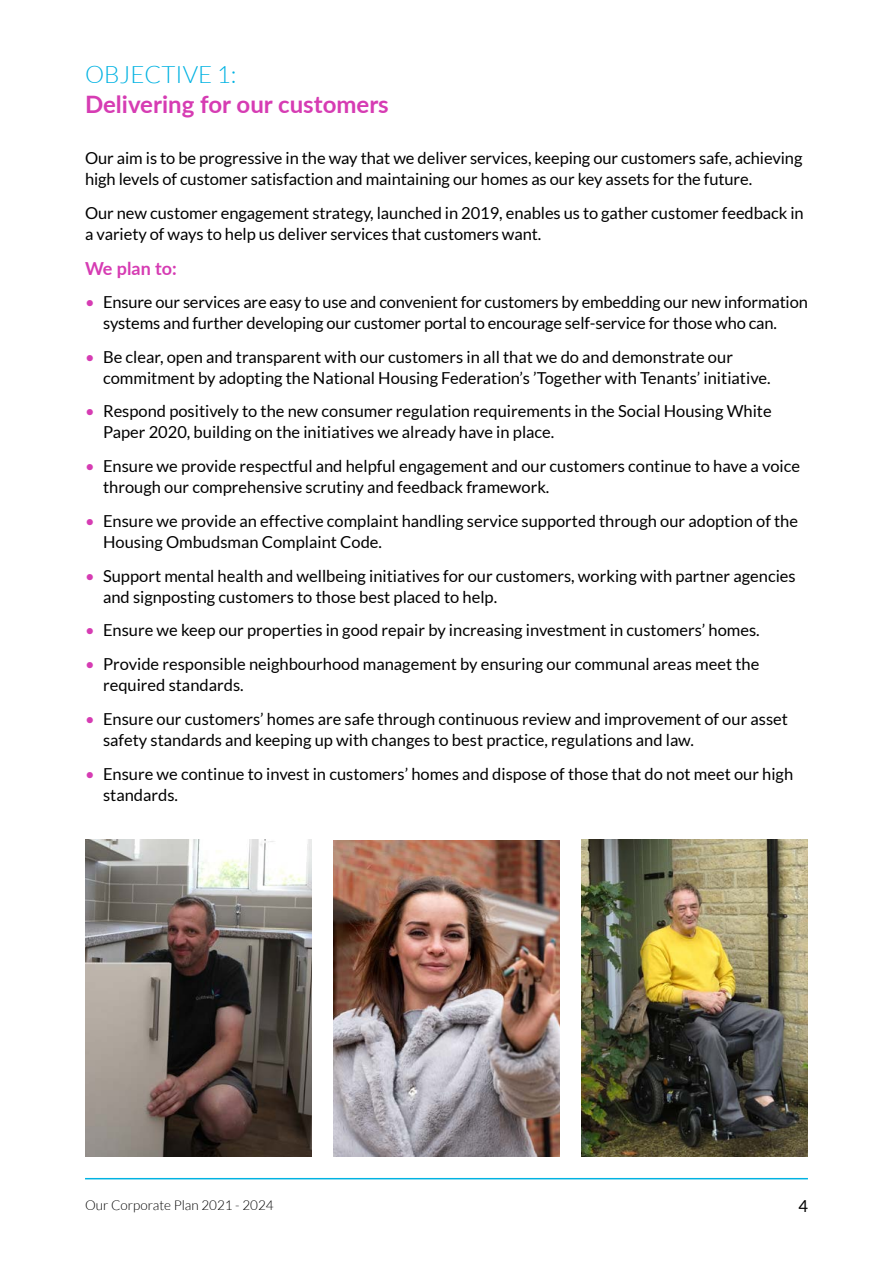
<style>
.page{position:relative;width:893px;height:1263px;background:#fff}
.page>*{position:absolute;margin:0;border:0;box-sizing:border-box;transform-origin:0 0}
.t1{font:700 24px "Lato";color:#d63cb3}
.t2{font:300 24px "Lato";color:#00b2e2}
.t3{font:700 18px "Lato";color:#d63cb3}
.t4{font:16.5px/21px "Lato";color:#000}
.t5{font:300 13.5px "Lato";color:#000}
.s1{color:#d63cb3}
</style>
<div class="page">
<hr style="left:85px;top:1178px;width:723px;height:1px;background:#00b2e2">
<img style="left:581px;top:840px;width:227px;height:317px">
<img style="left:85px;top:840px;width:227px;height:317px">
<img style="left:333px;top:840px;width:227px;height:317px">
<h1 class="t2" style="left:85px;top:62px;width:153px">OBJECTIVE 1:</h1>
<h1 class="t1" style="left:85px;top:87px;width:305px">Delivering for our customers</h1>
<p class="t4" style="left:85px;top:147px;width:719px">Our aim is to be progressive in the way that we deliver services, keeping our customers safe, achieving high levels of customer satisfaction and maintaining our homes as our key assets for the future.</p>
<p class="t4" style="left:85px;top:202px;width:720px">Our new customer engagement strategy, launched in 2019, enables us to gather customer feedback in a variety of ways to help us deliver services that customers want.</p>
<p class="t3" style="left:85px;top:255px;width:93px">We plan to:</p>
<p class="t4" style="left:103px;top:291px;width:706px;text-indent:-18px"><span class="s1">•</span> Ensure our services are easy to use and convenient for customers by embedding our new information systems and further developing our customer portal to encourage self-service for those who can.</p>
<p class="t4" style="left:103px;top:346px;width:669px;text-indent:-18px"><span class="s1">•</span> Be clear, open and transparent with our customers in all that we do and demonstrate our commitment by adopting the National Housing Federation’s ’Together with Tenants’ initiative.</p>
<p class="t4" style="left:103px;top:401px;width:670px;text-indent:-18px"><span class="s1">•</span> Respond positively to the new consumer regulation requirements in the Social Housing White<br>Paper 2020, building on the initiatives we already have in place.</p>
<p class="t4" style="left:103px;top:455px;width:699px;text-indent:-18px"><span class="s1">•</span> Ensure we provide respectful and helpful engagement and our customers continue to have a voice through our comprehensive scrutiny and feedback framework.</p>
<p class="t4" style="left:103px;top:510px;width:697px;text-indent:-18px"><span class="s1">•</span> Ensure we provide an effective complaint handling service supported through our adoption of the<br>Housing Ombudsman Complaint Code.</p>
<p class="t4" style="left:103px;top:565px;width:694px;text-indent:-18px"><span class="s1">•</span> Support mental health and wellbeing initiatives for our customers, working with partner agencies and signposting customers to those best placed to help.</p>
<p class="t4" style="left:85px;top:620px;width:676px"><span class="s1">•</span> Ensure we keep our properties in good repair by increasing investment in customers’ homes.</p>
<p class="t4" style="left:103px;top:653px;width:658px;text-indent:-18px"><span class="s1">•</span> Provide responsible neighbourhood management by ensuring our communal areas meet the required standards.</p>
<p class="t4" style="left:103px;top:708px;width:686px;text-indent:-18px"><span class="s1">•</span> Ensure our customers’ homes are safe through continuous review and improvement of our asset safety standards and keeping up with changes to best practice, regulations and law.</p>
<p class="t4" style="left:103px;top:763px;width:692px;text-indent:-18px"><span class="s1">•</span> Ensure we continue to invest in customers’ homes and dispose of those that do not meet our high standards.</p>
<p class="t5" style="left:85px;top:1198px;width:190px">Our Corporate Plan 2021 - 2024</p>
<p class="t4" style="left:798px;top:1196px;width:11px">4</p>
</div>
